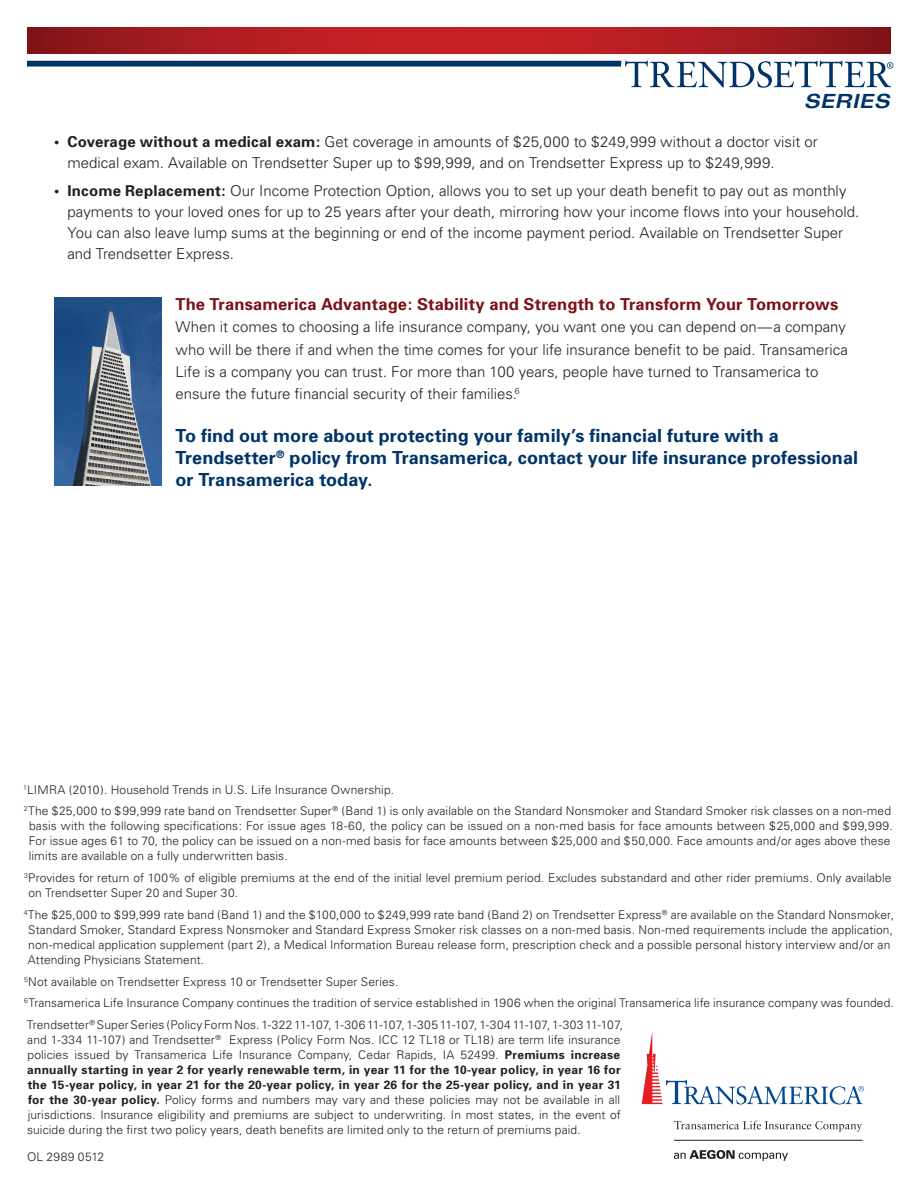
<style>
.page{position:relative;width:918px;height:1188px;background:#fff}
.page>*{position:absolute;margin:0;border:0;box-sizing:border-box;transform-origin:0 0}
.t1{font:italic 700 expanded 19.5px "Univers";letter-spacing:.005em;color:#003367}
.subhead_1{font:700 18px/22.2px "Univers";letter-spacing:.005em;color:#003367}
.subhead_1-2{font:700 16.5px "Univers";letter-spacing:.01em;color:#7c1217}
.body{font:300 15px/21px "Univers";color:#231f20}
.t2{font:300 12px/15px "Univers";letter-spacing:.01em;color:#231f20}
.s1{font-weight:700}
</style>
<div class="page">
<svg style="left:27px;top:27px;width:864px;height:27px;background:#ac1c21"></svg>
<img style="left:54px;top:297px;width:108px;height:189px">
<svg style="left:674px;top:1121px;width:188px;height:11px"></svg>
<hr style="left:674px;top:1140px;width:188px;height:1px;background:#231f20">
<svg style="left:674px;top:1150px;width:114px;height:11px"></svg>
<svg style="left:642px;top:1031px;width:222px;height:73px"></svg>
<div style="left:27px;top:61px;width:594px;height:6px;background:#003367"></div>
<svg style="left:625px;top:61px;width:268px;height:27px"></svg>
<p class="t1" style="left:804px;top:90px;width:87px">SERIES</p>
<p class="body" style="left:68px;top:131px;width:752px;text-indent:-14px"><span class="s1">• Coverage without a medical exam:</span> Get coverage in amounts of $25,000 to $249,999 without a doctor visit or medical exam. Available on Trendsetter Super up to $99,999, and on Trendsetter Express up to $249,999.</p>
<p class="body" style="left:68px;top:180px;width:793px;text-indent:-14px"><span class="s1">• Income Replacement:</span> Our Income Protection Option, allows you to set up your death benefit to pay out as monthly payments to your loved ones for up to 25 years after your death, mirroring how your income flows into your household.<br>You can also leave lump sums at the beginning or end of the income payment period. Available on Trendsetter Super and Trendsetter Express.</p>
<p class="subhead_1-2" style="left:176px;top:294px;width:664px">The Transamerica Advantage: Stability and Strength to Transform Your Tomorrows</p>
<p class="body" style="left:176px;top:316px;width:674px;line-height:22.2px">When it comes to choosing a life insurance company, you want one you can depend on—a company who will be there if and when the time comes for your life insurance benefit to be paid. Transamerica Life is a company you can trust. For more than 100 years, people have turned to Transamerica to ensure the future financial security of their families.<sup>6</sup></p>
<p class="subhead_1" style="left:176px;top:424px;width:684px">To find out more about protecting your family’s financial future with a<br>Trendsetter<sup>®</sup> policy from Transamerica, contact your life insurance professional or Transamerica today.</p>
<p class="t2" style="left:23px;top:782px;width:372px"><sup>1</sup>LIMRA (2010). Household Trends in U.S. Life Insurance Ownership.</p>
<p class="t2" style="left:29px;top:804px;width:866px;text-indent:-5px"><sup>2</sup>The $25,000 to $99,999 rate band on Trendsetter Super<sup>®</sup> (Band 1) is only available on the Standard Nonsmoker and Standard Smoker risk classes on a non-med basis with the following specifications: For issue ages 18-60, the policy can be issued on a non-med basis for face amounts between $25,000 and $99,999.<br>For issue ages 61 to 70, the policy can be issued on a non-med basis for face amounts between $25,000 and $50,000. Face amounts and/or ages above these limits are available on a fully underwritten basis.</p>
<p class="t2" style="left:28px;top:870px;width:865px;text-indent:-4px"><sup>3</sup>Provides for return of 100% of eligible premiums at the end of the initial level premium period. Excludes substandard and other rider premiums. Only available on Trendsetter Super 20 and Super 30.</p>
<p class="t2" style="left:28px;top:907px;width:868px;text-indent:-4px"><sup>4</sup>The $25,000 to $99,999 rate band (Band 1) and the $100,000 to $249,999 rate band (Band 2) on Trendsetter Express<sup>®</sup> are available on the Standard Nonsmoker, Standard Smoker, Standard Express Nonsmoker and Standard Express Smoker risk classes on a non-med basis. Non-med requirements include the application, non-medical application supplement (part 2), a Medical Information Bureau release form, prescription check and a possible personal history interview and/or an Attending Physicians Statement.</p>
<p class="t2" style="left:24px;top:974px;width:376px"><sup>5</sup>Not available on Trendsetter Express 10 or Trendsetter Super Series.</p>
<p class="t2" style="left:24px;top:996px;width:871px"><sup>6</sup>Transamerica Life Insurance Company continues the tradition of service established in 1906 when the original Transamerica life insurance company was founded.</p>
<p class="t2" style="left:27px;top:1017px;width:598px">Trendsetter<sup>®</sup> Super Series (Policy Form Nos. 1-322 11-107, 1-306 11-107, 1-305 11-107, 1-304 11-107, 1-303 11-107, and 1-334 11-107) and Trendsetter<sup>®</sup> Express (Policy Form Nos. ICC 12 TL18 or TL18) are term life insurance policies issued by Transamerica Life Insurance Company, Cedar Rapids, IA 52499. <span class="s1">Premiums increase annually starting in year 2 for yearly renewable term, in year 11 for the 10-year policy, in year 16 for the 15-year policy, in year 21 for the 20-year policy, in year 26 for the 25-year policy, and in year 31 for the 30-year policy.</span> Policy forms and numbers may vary and these policies may not be available in all jurisdictions. Insurance eligibility and premiums are subject to underwriting. In most states, in the event of suicide during the first two policy years, death benefits are limited only to the return of premiums paid.</p>
<p class="t2" style="left:27px;top:1149px;width:79px">OL 2989 0512</p>
</div>
